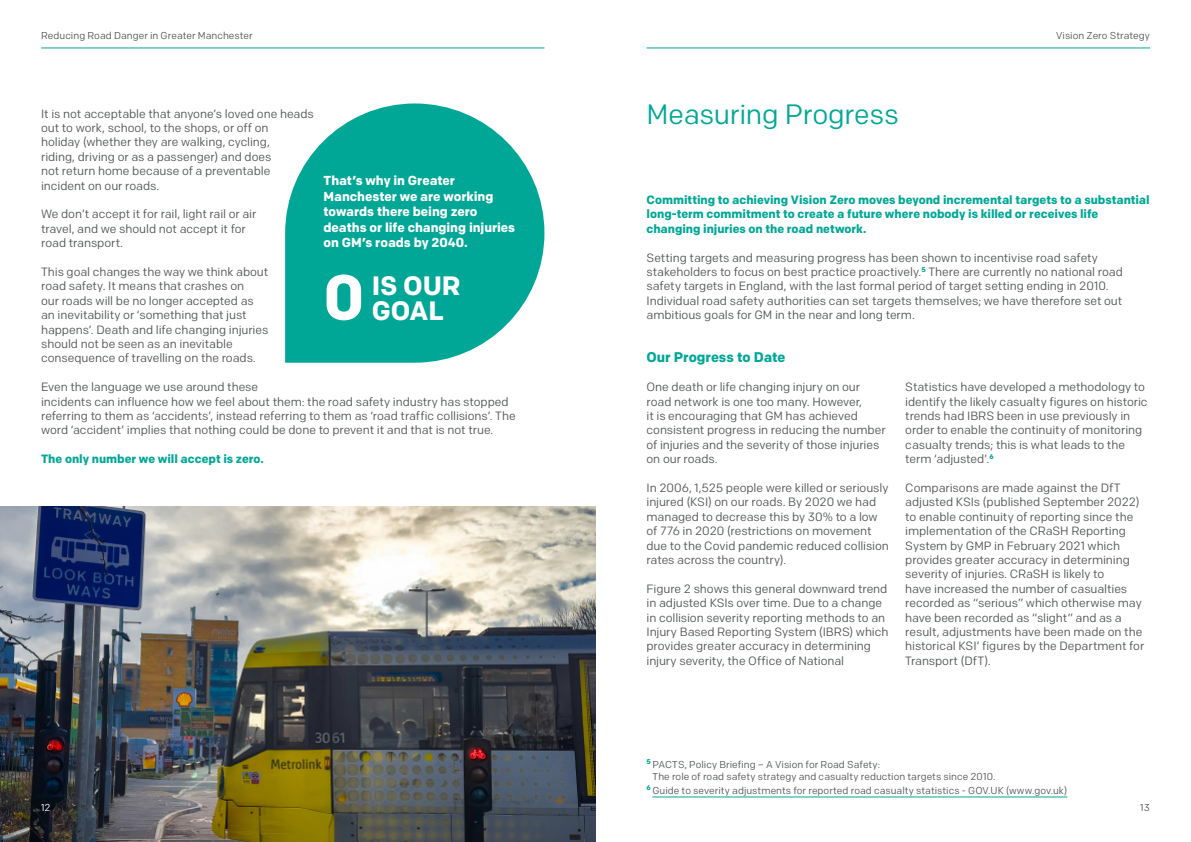
<style>
.page{position:relative;width:1191px;height:842px;background:#fff}
.page>*{position:absolute;margin:0;border:0;box-sizing:border-box;transform-origin:0 0}
.t1{font:700 63px "Colfax";color:#fff}
.t2{font:28px "Colfax";letter-spacing:-.01em;color:#00a796}
.t3{font:700 26.6px "Colfax";letter-spacing:-.005em;color:#fff}
.t4{font:700 14px "Colfax";letter-spacing:-.005em;color:#00a796}
.t5{font:700 13px/15.6px "Colfax";letter-spacing:-.005em;color:#fff}
.t6{font:12px/14.4px "Colfax";letter-spacing:-.005em;color:#525556}
.t7{font:700 12px/14.4px "Colfax";letter-spacing:-.005em;color:#00a796}
.t8{font:10px/12px "Colfax";letter-spacing:.005em;color:#525556}
.t9{font:10px "Colfax";color:#fff}
</style>
<div class="page">
<hr style="left:646px;top:48px;width:503px;height:1px;background:#00a796">
<img style="left:0;top:506px;width:595px;height:336px">
<hr style="left:41px;top:48px;width:503px;height:1px;background:#00a796">
<svg style="left:285px;top:103px;width:259px;height:260px;fill:#00a796"></svg>
<hr style="left:652px;top:797px;width:415px;height:1px;background:#00a796">
<p class="t8" style="left:41px;top:29px;width:213px">Reducing Road Danger in Greater Manchester</p>
<p class="t6" style="left:41px;top:106px;width:274px">It is not acceptable that anyone’s loved one heads out to work, school, to the shops, or off on<br>holiday (whether they are walking, cycling,<br>riding, driving or as a passenger) and does<br>not return home because of a preventable incident on our roads.</p>
<p class="t6" style="left:41px;top:207px;width:217px">We don’t accept it for rail, light rail or air travel, and we should not accept it for road transport.</p>
<p class="t6" style="left:41px;top:265px;width:229px">This goal changes the way we think about road safety. It means that crashes on<br>our roads will be no longer accepted as an inevitability or ‘something that just happens’. Death and life changing injuries should not be seen as an inevitable consequence of travelling on the roads.</p>
<p class="t6" style="left:41px;top:380px;width:476px">Even the language we use around these<br>incidents can influence how we feel about them: the road safety industry has stopped referring to them as ‘accidents’, instead referring to them as ‘road traffic collisions’. The word ‘accident’ implies that nothing could be done to prevent it and that is not true.</p>
<p class="t7" style="left:41px;top:452px;width:224px">The only number we will accept is zero.</p>
<p class="t5" style="left:323px;top:173px;width:193px">That’s why in Greater<br>Manchester we are working towards there being zero deaths or life changing injuries on GM’s roads by 2040.</p>
<p class="t3" style="left:372px;top:269px;width:90px">IS OUR</p>
<p class="t1" style="left:323px;top:259px;width:42px">0</p>
<p class="t3" style="left:372px;top:294px;width:74px">GOAL</p>
<p class="t9" style="left:41px;top:801px;width:11px">12</p>
<p class="t2" style="left:646px;top:97px;width:254px">Measuring Progress</p>
<p class="t8" style="left:1056px;top:29px;width:95px">Vision Zero Strategy</p>
<p class="t7" style="left:646px;top:192px;width:505px">Committing to achieving Vision Zero moves beyond incremental targets to a substantial long-term commitment to create a future where nobody is killed or receives life changing injuries on the road network.</p>
<p class="t6" style="left:646px;top:250px;width:478px">Setting targets and measuring progress has been shown to incentivise road safety stakeholders to focus on best practice proactively.<sup>5</sup> There are currently no national road safety targets in England, with the last formal period of target setting ending in 2010.<br>Individual road safety authorities can set targets themselves; we have therefore set out ambitious goals for GM in the near and long term.</p>
<p class="t4" style="left:646px;top:349px;width:140px">Our Progress to Date</p>
<p class="t6" style="left:646px;top:380px;width:240px">One death or life changing injury on our road network is one too many. However,<br>it is encouraging that GM has achieved consistent progress in reducing the number of injuries and the severity of those injuries on our roads.</p>
<p class="t6" style="left:646px;top:481px;width:244px">In 2006, 1,525 people were killed or seriously injured (KSI) on our roads. By 2020 we had managed to decrease this by 30% to a low of 776 in 2020 (restrictions on movement due to the Covid pandemic reduced collision rates across the country).</p>
<p class="t6" style="left:646px;top:581px;width:243px">Figure 2 shows this general downward trend in adjusted KSIs over time. Due to a change in collision severity reporting methods to an Injury Based Reporting System (IBRS) which provides greater accuracy in determining injury severity, the Office of National</p>
<p class="t6" style="left:905px;top:380px;width:244px">Statistics have developed a methodology to identify the likely casualty figures on historic trends had IBRS been in use previously in order to enable the continuity of monitoring casualty trends; this is what leads to the term ‘adjusted’.<sup>6</sup></p>
<p class="t6" style="left:905px;top:481px;width:240px">Comparisons are made against the DfT adjusted KSIs (published September 2022) to enable continuity of reporting since the implementation of the CRaSH Reporting System by GMP in February 2021 which provides greater accuracy in determining severity of injuries. CRaSH is likely to<br>have increased the number of casualties recorded as “serious” which otherwise may have been recorded as “slight” and as a result, adjustments have been made on the historical KSI’ figures by the Department for Transport (DfT).</p>
<p class="t8" style="left:652px;top:758px;width:344px;text-indent:-6px"><sup>5</sup> PACTS, Policy Briefing – A Vision for Road Safety:<br>The role of road safety strategy and casualty reduction targets since 2010.</p>
<p class="t8" style="left:646px;top:785px;width:422px"><sup>6</sup> Guide to severity adjustments for reported road casualty statistics - GOV.UK (www.gov.uk)</p>
<p class="t8" style="left:1140px;top:802px;width:11px">13</p>
</div>
